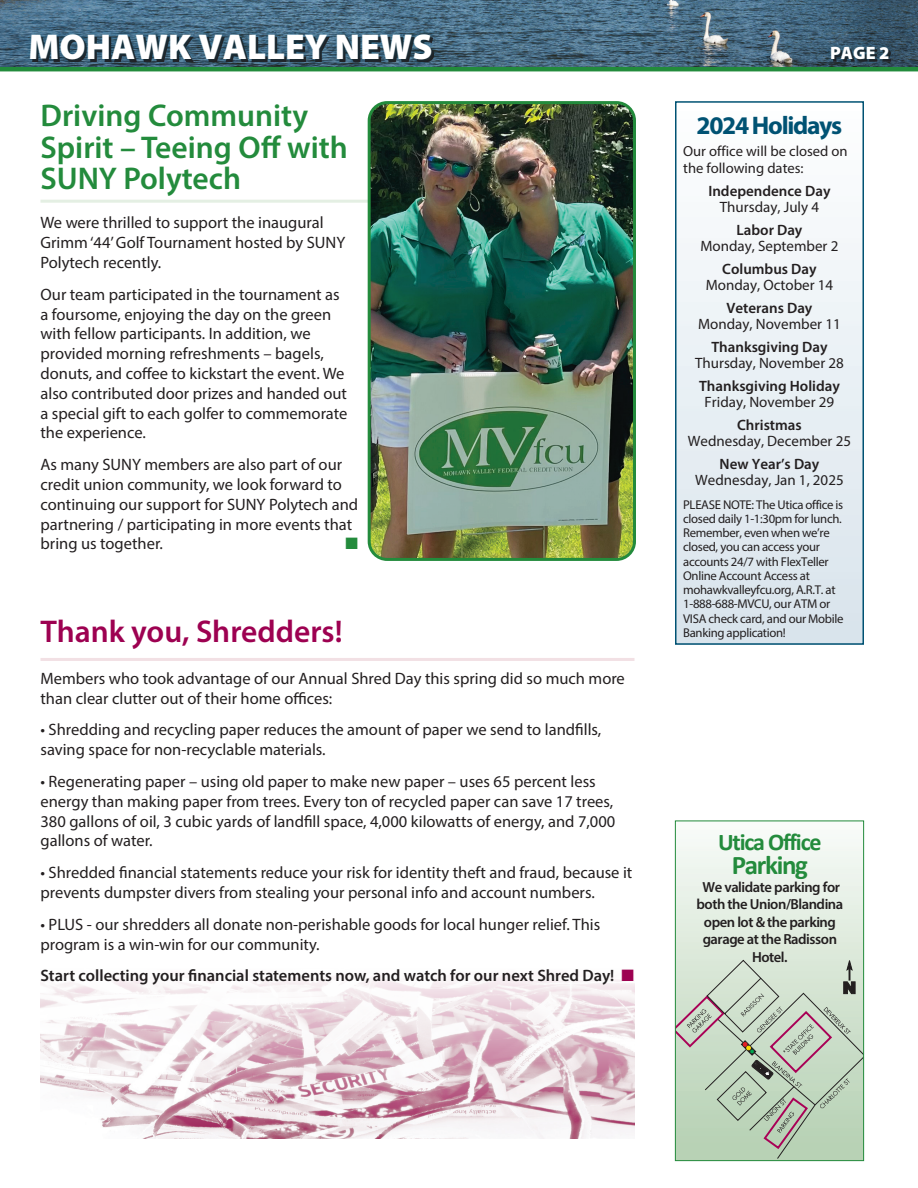
<style>
.page{position:relative;width:918px;height:1188px;background:#fff}
.page>*{position:absolute;margin:0;border:0;box-sizing:border-box;transform-origin:0 0}
.t1{font:36px "Myriad Variable Concept";color:#fff}
.t2{font:600 31.5px/31.5px "Myriad Pro";color:#238b3c}
.t3{font:600 31.5px "Myriad Pro";color:#9d0151}
.t4{font:700 27px "Calibri";letter-spacing:-.05em;color:#238b3c}
.t5{font:700 25.5px "Myriad Pro";letter-spacing:-.05em;color:#005273}
.t6{font:700 24px "Calibri";letter-spacing:-.05em;color:#238b3c}
.t7{font:18px "Myriad Variable Concept";color:#fff}
.t8{font:16.5px/19.8px "Myriad Pro";color:#231f20}
.t9{font:600 16.5px "Myriad Pro";color:#231f20}
.t10{font:16.5px "Zapf Dingbats ITC";color:#238b3c}
.t11{font:15px/16.5px "Myriad Pro";color:#231f20;text-align:center}
.t12{font:600 15px/16.5px "Myriad Pro";color:#231f20;text-align:center}
.t13{font:14.7px/17.5px "Myriad Variable Concept";letter-spacing:-.03em;color:#231f20;text-align:center}
.t14{font:14.7px/17.5px "Myriad Pro";color:#231f20}
.t15{font:12.75px/14.2px "Myriad Pro";letter-spacing:-.025em;color:#231f20}
.s1{color:#9d0151}
.s2{font-weight:400}
.s3{font-weight:600}
</style>
<div class="page">
<img style="left:40px;top:975px;width:594px;height:164px">
<img style="left:0;top:0;width:918px;height:67px">
<svg style="left:677px;top:846px;width:185px;height:113px"></svg>
<svg style="left:677px;top:959px;width:185px;height:200px;background:#bfcdba"></svg>
<div style="left:675px;top:821px;width:189px;height:340px;border:1px solid #238b3c"></div>
<div style="left:676px;top:102px;width:187px;height:542px;background:linear-gradient(to bottom,#fdfefe,#d8e3ec)"></div>
<div style="left:675px;top:101px;width:189px;height:544px;border:2px solid #005273"></div>
<hr style="left:0;top:67px;width:918px;height:4px;background:#238b3c">
<div style="left:24px;top:28px;width:413px;height:38px;background:#005273;opacity:.5"></div>
<div style="left:825px;top:41px;width:69px;height:24px;background:#005273;opacity:.5"></div>
<hr style="left:40px;top:200px;width:594px;height:3px;background:#e4efe3">
<hr style="left:40px;top:658px;width:594px;height:3px;background:#f2e0e4">
<img style="left:369px;top:105px;width:263px;height:452px">
<div style="left:368px;top:101px;width:268px;height:460px;border:3px solid #238b3c;border-radius:18px"></div>
<p class="t1" style="left:28px;top:26px;width:406px">MOHAWK VALLEY NEWS</p>
<p class="t2" style="left:40px;top:99px;width:309px">Driving Community<br>Spirit – Teeing Off with<br>SUNY Polytech</p>
<p class="t8" style="left:40px;top:213px;width:306px">We were thrilled to support the inaugural<br>Grimm ‘44’ Golf Tournament hosted by SUNY<br>Polytech recently.</p>
<p class="t8" style="left:40px;top:284px;width:309px">Our team participated in the tournament as a foursome, enjoying the day on the green with fellow participants. In addition, we provided morning refreshments – bagels, donuts, and coffee to kickstart the event. We also contributed door prizes and handed out a special gift to each golfer to commemorate the experience.</p>
<p class="t8" style="left:40px;top:454px;width:319px">As many SUNY members are also part of our credit union community, we look forward to continuing our support for SUNY Polytech and partnering / participating in more events that bring us together.</p>
<p class="t10" style="left:345px;top:536px;width:14px">■</p>
<p class="t3" style="left:40px;top:612px;width:304px">Thank you, Shredders!</p>
<p class="t8" style="left:40px;top:668px;width:586px">Members who took advantage of our Annual Shred Day this spring did so much more than clear clutter out of their home offices:</p>
<p class="t8" style="left:40px;top:720px;width:562px">• Shredding and recycling paper reduces the amount of paper we send to landfills, saving space for non-recyclable materials.</p>
<p class="t8" style="left:40px;top:771px;width:576px">• Regenerating paper – using old paper to make new paper – uses 65 percent less energy than making paper from trees. Every ton of recycled paper can save 17 trees, 380 gallons of oil, 3 cubic yards of landfill space, 4,000 kilowatts of energy, and 7,000 gallons of water.</p>
<p class="t8" style="left:40px;top:863px;width:593px">• Shredded financial statements reduce your risk for identity theft and fraud, because it prevents dumpster divers from stealing your personal info and account numbers.</p>
<p class="t8" style="left:40px;top:914px;width:561px">• PLUS - our shredders all donate non-perishable goods for local hunger relief. This program is a win-win for our community.</p>
<p class="t9" style="left:40px;top:965px;width:595px">Start collecting your financial statements now, and watch for our next Shred Day! <span class="s1">■</span></p>
<p class="t7" style="left:830px;top:43px;width:61px">PAGE 2</p>
<p class="t5" style="left:697px;top:109px;width:147px">2024 Holidays</p>
<p class="t14" style="left:683px;top:142px;width:166px">Our office will be closed on the following dates:</p>
<p class="t12" style="left:708px;top:182px;width:124px">Independence Day<br><span class="s2">Thursday, July 4</span></p>
<p class="t11" style="left:701px;top:221px;width:139px"><span class="s3">Labor Day<br></span>Monday, September 2</p>
<p class="t11" style="left:706px;top:260px;width:129px"><span class="s3">Columbus Day<br></span>Monday, October 14</p>
<p class="t11" style="left:698px;top:299px;width:144px"><span class="s3">Veterans Day<br></span>Monday, November 11</p>
<p class="t11" style="left:695px;top:338px;width:150px"><span class="s3">Thanksgiving Day<br></span>Thursday, November 28</p>
<p class="t12" style="left:699px;top:377px;width:142px">Thanksgiving Holiday<br><span class="s2">Friday, November 29</span></p>
<p class="t11" style="left:688px;top:416px;width:165px"><span class="s3">Christmas<br></span>Wednesday, December 25</p>
<p class="t11" style="left:695px;top:455px;width:150px"><span class="s3">New Year’s Day<br></span>Wednesday, Jan 1, 2025</p>
<p class="t15" style="left:683px;top:497px;width:162px">PLEASE NOTE: The Utica office is closed daily 1-1:30pm for lunch.<br>Remember, even when we’re closed, you can access your accounts 24/7 with FlexTeller<br>Online Account Access at mohawkvalleyfcu.org, A.R.T. at<br>1-888-688-MVCU, our ATM or<br>VISA check card, and our Mobile<br>Banking application!</p>
<p class="t6" style="left:718px;top:825px;width:105px">Utica Office</p>
<p class="t4" style="left:732px;top:845px;width:78px">Parking</p>
<p class="t13" style="left:696px;top:878px;width:148px">We validate parking for both the Union/Blandina open lot &amp; the parking garage at the Radisson<br>Hotel.</p>
</div>
